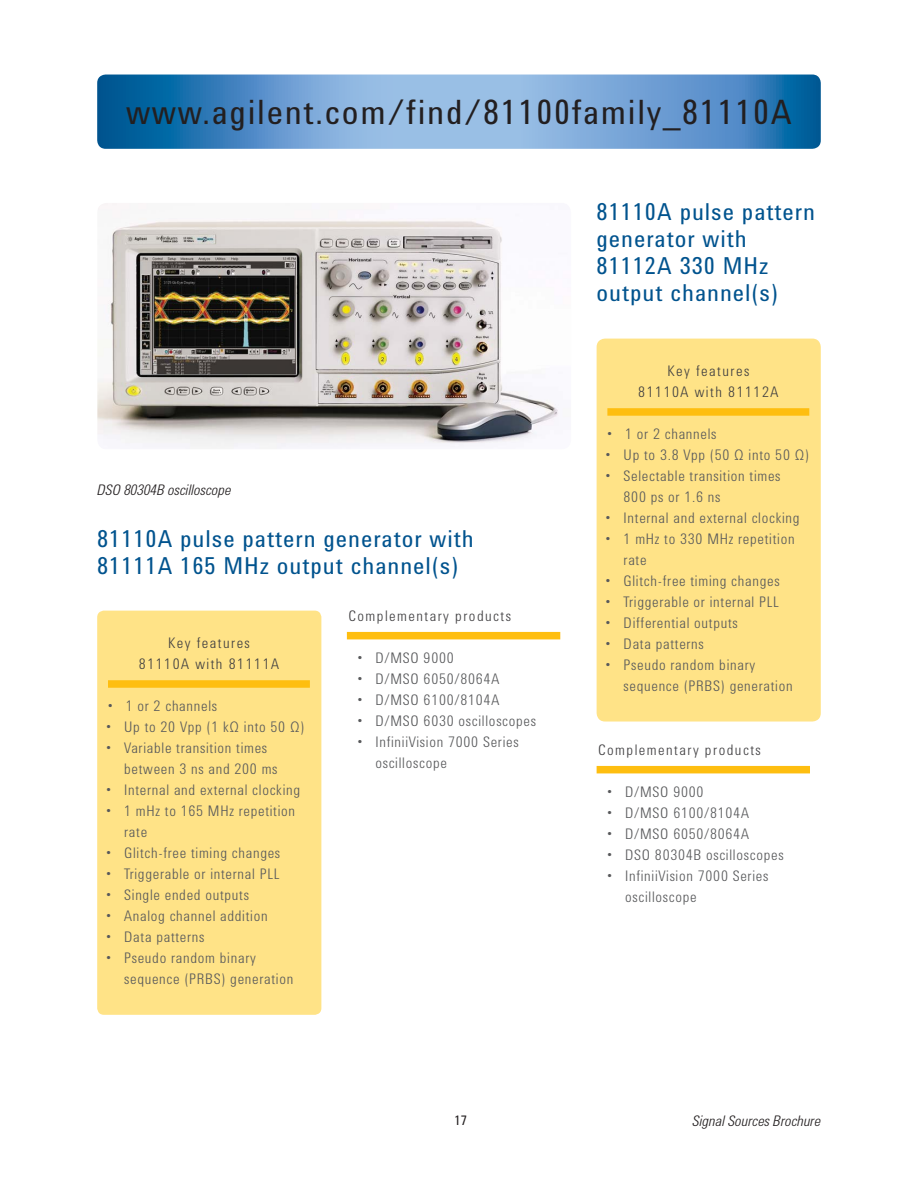
<style>
.page{position:relative;width:918px;height:1188px;background:#fff}
.page>*{position:absolute;margin:0;border:0;box-sizing:border-box;transform-origin:0 0}
.t1{font:34.5px "Agilent Condensed CFF";letter-spacing:.05em;color:#231f20}
.t2{font:24px/27px "Agilent Condensed CFF";letter-spacing:.04em;color:#00538e}
.t3{font:300 15px/21px "Agilent Condensed CFF";letter-spacing:.05em;color:#58595b}
.t4{font:300 15px/21px "Agilent Condensed CFF";letter-spacing:.1em;color:#403f41;text-align:center}
.t5{font:italic 300 15px "Agilent Condensed CFF";color:#231f20}
.t6{font:13.5px "Agilent Condensed CFF";color:#231f20}
</style>
<div class="page">
<svg style="left:97px;top:75px;width:724px;height:74px;background:#5f98cb"></svg>
<div style="left:97px;top:611px;width:224px;height:404px;background:#ffe387;border-radius:7px"></div>
<div style="left:108px;top:680px;width:202px;height:8px;background:#febe10"></div>
<div style="left:347px;top:632px;width:213px;height:7px;background:#febe10"></div>
<img style="left:97px;top:203px;width:474px;height:246px;border-radius:9px">
<div style="left:597px;top:339px;width:224px;height:383px;background:#ffe387;border-radius:9px"></div>
<div style="left:607px;top:408px;width:202px;height:8px;background:#febe10"></div>
<div style="left:597px;top:766px;width:213px;height:7px;background:#febe10"></div>
<h1 class="t1" style="left:126px;top:99px;width:667px">www.agilent.com/find/81100family_81110A</h1>
<p class="t5" style="left:97px;top:485px;width:136px">DSO 80304B oscilloscope</p>
<h2 class="t2" style="left:97px;top:527px;width:378px">81110A pulse pattern generator with<br>81111A 165 MHz output channel(s)</h2>
<p class="t4" style="left:139px;top:634px;width:142px">Key features<br>81110A with 81111A</p>
<p class="t3" style="left:108px;top:697px;width:111px">• 1 or 2 channels</p>
<p class="t3" style="left:106px;top:718px;width:200px">• Up to 20 Vpp (1 kΩ into 50 Ω)</p>
<p class="t3" style="left:124px;top:739px;width:155px;text-indent:-18px">• Variable transition times between 3 ns and 200 ms</p>
<p class="t3" style="left:106px;top:781px;width:195px">• Internal and external clocking</p>
<p class="t3" style="left:124px;top:802px;width:173px;text-indent:-18px">• 1 mHz to 165 MHz repetition rate</p>
<p class="t3" style="left:106px;top:844px;width:175px">• Glitch-free timing changes</p>
<p class="t3" style="left:106px;top:865px;width:175px">• Triggerable or internal PLL</p>
<p class="t3" style="left:106px;top:886px;width:144px">• Single ended outputs</p>
<p class="t3" style="left:106px;top:907px;width:163px">• Analog channel addition</p>
<p class="t3" style="left:106px;top:928px;width:100px">• Data patterns</p>
<p class="t3" style="left:124px;top:949px;width:171px;text-indent:-18px">• Pseudo random binary sequence (PRBS) generation</p>
<p class="t4" style="left:348px;top:607px;width:164px">Complementary products</p>
<p class="t3" style="left:357px;top:649px;width:98px">• D/MSO 9000</p>
<p class="t3" style="left:357px;top:670px;width:143px">• D/MSO 6050/8064A</p>
<p class="t3" style="left:357px;top:691px;width:143px">• D/MSO 6100/8104A</p>
<p class="t3" style="left:357px;top:712px;width:180px">• D/MSO 6030 oscilloscopes</p>
<p class="t3" style="left:375px;top:733px;width:145px;text-indent:-18px">• InfiniiVision 7000 Series oscilloscope</p>
<h2 class="t2" style="left:597px;top:201px;width:220px">81110A pulse pattern generator with<br>81112A 330 MHz output channel(s)</h2>
<p class="t4" style="left:638px;top:362px;width:142px">Key features<br>81110A with 81112A</p>
<p class="t3" style="left:607px;top:425px;width:111px">• 1 or 2 channels</p>
<p class="t3" style="left:606px;top:446px;width:205px">• Up to 3.8 Vpp (50 Ω into 50 Ω)</p>
<p class="t3" style="left:624px;top:467px;width:158px;text-indent:-18px">• Selectable transition times<br>800 ps or 1.6 ns</p>
<p class="t3" style="left:606px;top:509px;width:195px">• Internal and external clocking</p>
<p class="t3" style="left:624px;top:530px;width:172px;text-indent:-18px">• 1 mHz to 330 MHz repetition rate</p>
<p class="t3" style="left:606px;top:572px;width:175px">• Glitch-free timing changes</p>
<p class="t3" style="left:606px;top:593px;width:175px">• Triggerable or internal PLL</p>
<p class="t3" style="left:606px;top:614px;width:134px">• Differential outputs</p>
<p class="t3" style="left:606px;top:635px;width:100px">• Data patterns</p>
<p class="t3" style="left:624px;top:656px;width:171px;text-indent:-18px">• Pseudo random binary sequence (PRBS) generation</p>
<p class="t4" style="left:598px;top:741px;width:164px">Complementary products</p>
<p class="t3" style="left:607px;top:783px;width:98px">• D/MSO 9000</p>
<p class="t3" style="left:607px;top:804px;width:143px">• D/MSO 6100/8104A</p>
<p class="t3" style="left:607px;top:825px;width:143px">• D/MSO 6050/8064A</p>
<p class="t3" style="left:607px;top:846px;width:178px">• DSO 80304B oscilloscopes</p>
<p class="t3" style="left:625px;top:867px;width:145px;text-indent:-18px">• InfiniiVision 7000 Series oscilloscope</p>
<p class="t6" style="left:454px;top:1115px;width:14px">17</p>
<p class="t5" style="left:693px;top:1115px;width:130px">Signal Sources Brochure</p>
</div>
